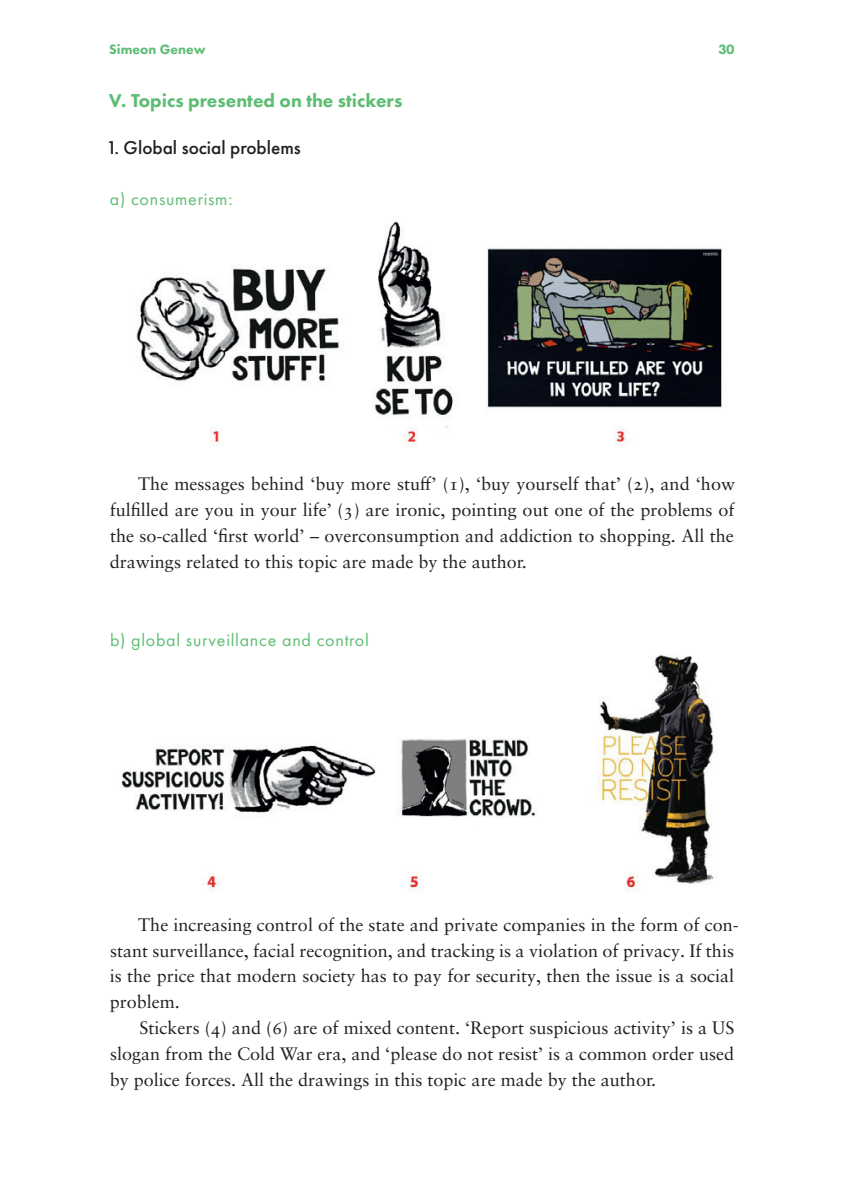
<style>
.page{position:relative;width:844px;height:1191px;background:#fff}
.page>*{position:absolute;margin:0;border:0;box-sizing:border-box;transform-origin:0 0}
.t1{font:800 19.25px "Futura PT";color:#5cbd73}
.t2{font:500 19.25px "Futura PT";color:#231f20}
.t3{font:18.03px/25.9px "Sabon LT Pro";color:#231f20;text-align:justify}
.t4{font:18.03px "Futura PT";letter-spacing:.04em;color:#5cbd73}
.t5{font:800 14px "Futura PT";color:#5cbd73}
</style>
<div class="page">
<img style="left:136px;top:221px;width:587px;height:225px">
<img style="left:121px;top:655px;width:593px;height:237px">
<p class="t5" style="left:109px;top:41px;width:98px">Simeon Genew</p>
<p class="t5" style="left:718px;top:41px;width:18px">30</p>
<p class="t1" style="left:109px;top:89px;width:295px">V. Topics presented on the stickers</p>
<p class="t2" style="left:109px;top:135px;width:193px">1. Global social problems</p>
<p class="t4" style="left:110px;top:189px;width:124px">a) consumerism:</p>
<p class="t3" style="left:110px;top:470px;width:626px;text-indent:28px">The messages behind ‘buy more stuff’ (1), ‘buy yourself that’ (2), and ‘how fulfilled are you in your life’ (3) are ironic, pointing out one of the problems of the so-called ‘first world’ – overconsumption and addiction to shopping. All the drawings related to this topic are made by the author.</p>
<p class="t4" style="left:110px;top:629px;width:260px">b) global surveillance and control</p>
<p class="t3" style="left:110px;top:911px;width:630px;text-align:left;text-indent:29px">The increasing control of the state and private companies in the form of con&shy;stant surveillance, facial recognition, and tracking is a violation of privacy. If this is the price that modern society has to pay for security, then the issue is a social problem.</p>
<p class="t3" style="left:110px;top:1014px;width:626px;text-indent:30px">Stickers (4) and (6) are of mixed content. ‘Report suspicious activity’ is a US slogan from the Cold War era, and ‘please do not resist’ is a common order used by police forces. All the drawings in this topic are made by the author.</p>
</div>
